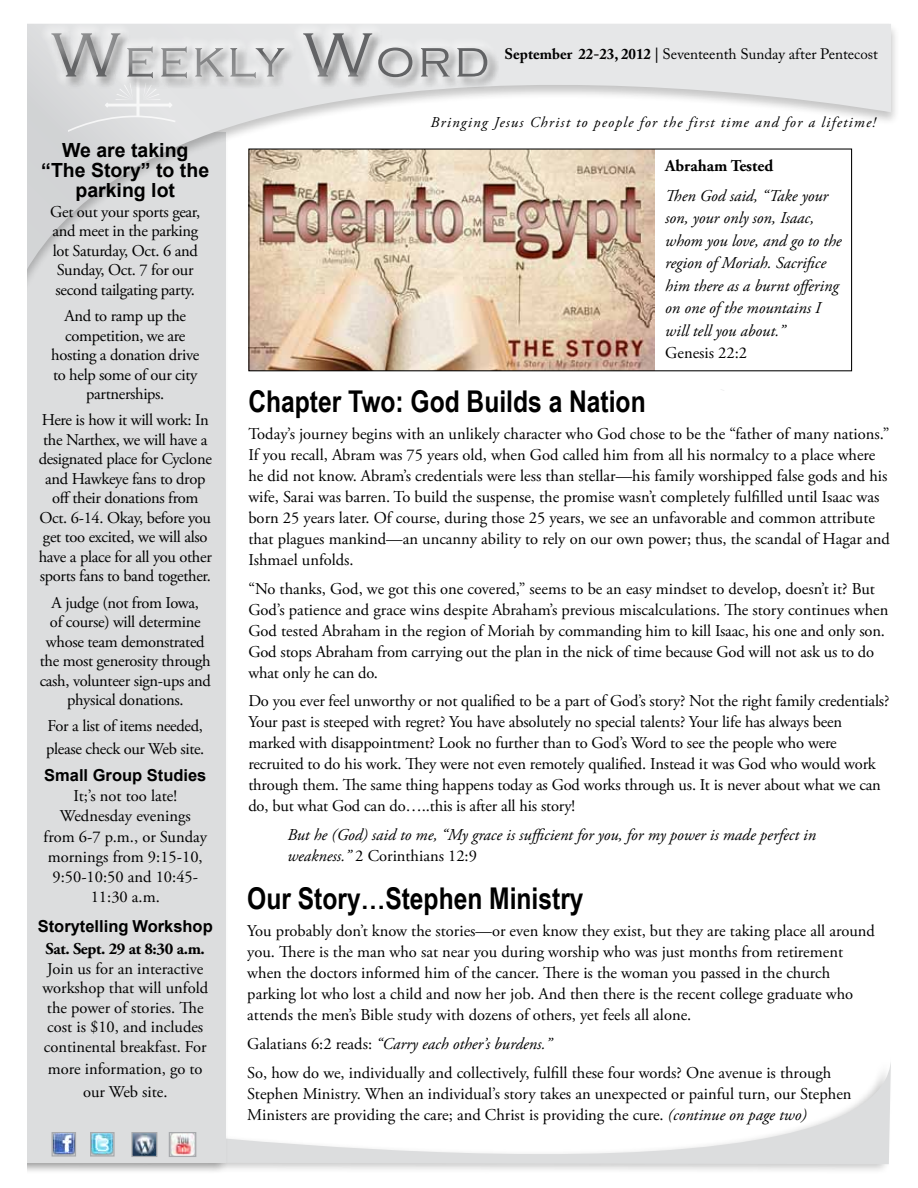
<style>
.page{position:relative;width:918px;height:1188px;background:#fff}
.page>*{position:absolute;margin:0;border:0;box-sizing:border-box;transform-origin:0 0}
.t1{font:300 64.8px "Copperplate Gothic";color:#58595b}
.t2{font:300 51.9px "Copperplate Gothic";letter-spacing:.06em;color:#58595b}
.t3{font:700 30px "Arial Narrow";color:#000}
.t4{font:700 19.5px/20.2px "Arial";color:#000;text-align:center}
.t5{font:16.5px/21px "Adobe Garamond Pro";color:#000}
.t6{font:16.5px/19.5px "Adobe Garamond Pro";letter-spacing:-.02em;color:#000;text-align:center}
.t7{font:italic 16.5px/22.5px "Adobe Garamond Pro";color:#000}
.t8{font:700 16.5px "Arial";color:#000}
.t9{font:700 16.5px "Adobe Garamond Pro";letter-spacing:-.005em;color:#000}
.t10{font:italic 15px "Adobe Garamond Pro";letter-spacing:.08em;color:#000}
.t11{font:15px "Adobe Caslon Pro";color:#000}
.s1{font-size:64.8px}
.s2{font-weight:700}
.s3{font-style:normal}
.s4{font-style:italic}
</style>
<div class="page">
<svg style="left:229px;top:1063px;width:662px;height:108px"></svg>
<div style="left:13px;top:128px;width:216px;height:1047px;background:#000;opacity:.23"></div>
<div style="left:27px;top:132px;width:199px;height:1030px;background:#dcddde"></div>
<div style="left:0;top:22px;width:900px;height:325px;background:#000;opacity:.23"></div>
<svg style="left:27px;top:22px;width:864px;height:313px"></svg>
<div style="left:0;top:0;width:27px;height:1177px;background:#fff"></div>
<svg style="left:68px;top:90px;width:109px;height:47px"></svg>
<img style="left:250px;top:151px;width:405px;height:218px">
<div style="left:248px;top:149px;width:604px;height:222px;border:1px solid #000"></div>
<img style="left:54px;top:1134px;width:20px;height:21px">
<div style="left:52px;top:1132px;width:24px;height:25px;border:1px solid #a7a9ac"></div>
<img style="left:92px;top:1134px;width:21px;height:21px">
<div style="left:90px;top:1132px;width:25px;height:25px;border:1px solid #a7a9ac"></div>
<img style="left:171px;top:1134px;width:23px;height:21px">
<div style="left:169px;top:1132px;width:27px;height:25px;border:1px solid #a7a9ac"></div>
<img style="left:133px;top:1134px;width:22px;height:21px">
<div style="left:131px;top:1132px;width:26px;height:25px;border:1px solid #a7a9ac"></div>
<div style="left:49px;top:30px;width:451px;height:60px;background:#000;opacity:.75"></div>
<svg style="left:41px;top:23px;width:457px;height:65px;background:#dcdddd"></svg>
<h1 class="t1" style="left:52px;top:20px;width:70px">W</h1>
<h2 class="t2" style="left:124px;top:31px;width:367px">eekly <span class="s1">W</span>ord</h2>
<p class="t11" style="left:504px;top:45px;width:375px"><span class="s2">September 22-23, 2012 |</span> Seventeenth Sunday after Pentecost</p>
<p class="t4" style="left:41px;top:140px;width:169px">We are taking “The Story” to the parking lot</p>
<p class="t6" style="left:50px;top:202px;width:151px;text-align:left">Get out your sports gear, and meet in the parking lot Saturday, Oct. 6 and<br>Sunday, Oct. 7 for our second tailgating party.</p>
<p class="t6" style="left:51px;top:307px;width:150px">And to ramp up the competition, we are hosting a donation drive to help some of our city partnerships.</p>
<p class="t6" style="left:39px;top:411px;width:175px">Here is how it will work: In the Narthex, we will have a designated place for Cyclone and Hawkeye fans to drop off their donations from<br>Oct. 6-14. Okay, before you get too excited, we will also have a place for all you other sports fans to band together.</p>
<p class="t6" style="left:40px;top:593px;width:173px">A judge (not from Iowa,<br>of course) will determine whose team demonstrated the most generosity through cash, volunteer sign-ups and physical donations.</p>
<p class="t6" style="left:46px;top:715px;width:160px;line-height:22.5px;text-align:left">For a list of items needed, please check our Web site.</p>
<p class="t8" style="left:44px;top:764px;width:164px">Small Group Studies</p>
<p class="t5" style="left:44px;top:786px;width:165px;line-height:20.2px;text-align:center">It;’s not too late!<br>Wednesday evenings from 6-7 p.m., or Sunday mornings from 9:15-10,<br>9:50-10:50 and 10:45-<br>11:30 a.m.</p>
<p class="t8" style="left:38px;top:915px;width:176px">Storytelling Workshop</p>
<p class="t9" style="left:46px;top:939px;width:161px">Sat. Sept. 29 at 8:30 a.m.</p>
<p class="t5" style="left:42px;top:959px;width:167px;line-height:19.5px">Join us for an interactive workshop that will unfold the power of stories. The cost is $10, and includes continental breakfast. For</p>
<p class="t5" style="left:48px;top:1058px;width:156px;line-height:22.5px;text-align:center">more information, go to our Web site.</p>
<p class="t10" style="left:431px;top:113px;width:446px">Bringing Jesus Christ to people for the first time and for a lifetime!</p>
<p class="t9" style="left:665px;top:156px;width:110px">Abraham Tested</p>
<p class="t7" style="left:665px;top:185px;width:178px">Then God said, “Take your son, your only son, Isaac, whom you love, and go to the region of Moriah. Sacrifice him there as a burnt offering on one of the mountains I will tell you about.”</p>
<p class="t5" style="left:665px;top:343px;width:83px">Genesis 22:2</p>
<h3 class="t3" style="left:248px;top:378px;width:399px">Chapter Two: God Builds a Nation</h3>
<p class="t5" style="left:248px;top:424px;width:643px">Today’s journey begins with an unlikely character who God chose to be the “father of many nations.” If you recall, Abram was 75 years old, when God called him from all his normalcy to a place where he did not know. Abram’s credentials were less than stellar—his family worshipped false gods and his wife, Sarai was barren. To build the suspense, the promise wasn’t completely fulfilled until Isaac was born 25 years later. Of course, during those 25 years, we see an unfavorable and common attribute that plagues mankind—an uncanny ability to rely on our own power; thus, the scandal of Hagar and Ishmael unfolds.</p>
<p class="t5" style="left:248px;top:579px;width:641px">“No thanks, God, we got this one covered,” seems to be an easy mindset to develop, doesn’t it? But God’s patience and grace wins despite Abraham’s previous miscalculations. The story continues when God tested Abraham in the region of Moriah by commanding him to kill Isaac, his one and only son.<br>God stops Abraham from carrying out the plan in the nick of time because God will not ask us to do what only he can do.</p>
<p class="t5" style="left:248px;top:691px;width:643px">Do you ever feel unworthy or not qualified to be a part of God’s story? Not the right family credentials?<br>Your past is steeped with regret? You have absolutely no special talents? Your life has always been marked with disappointment? Look no further than to God’s Word to see the people who were recruited to do his work. They were not even remotely qualified. Instead it was God who would work through them. The same thing happens today as God works through us. It is never about what we can do, but what God can do…..this is after all his story!</p>
<p class="t7" style="left:287px;top:824px;width:530px;line-height:21px">But he (God) said to me, “My grace is sufficient for you, for my power is made perfect in weakness.” <span class="s3">2 Corinthians 12:9</span></p>
<h3 class="t3" style="left:247px;top:875px;width:338px">Our Story…Stephen Ministry</h3>
<p class="t5" style="left:247px;top:921px;width:629px">You probably don’t know the stories—or even know they exist, but they are taking place all around you. There is the man who sat near you during worship who was just months from retirement when the doctors informed him of the cancer. There is the woman you passed in the church parking lot who lost a child and now her job. And then there is the recent college graduate who attends the men’s Bible study with dozens of others, yet feels all alone.</p>
<p class="t5" style="left:247px;top:1030px;width:586px;line-height:28.8px">Galatians 6:2 reads: <span class="s4">“Carry each other’s burdens.”<br></span>So, how do we, individually and collectively, fulfill these four words? One avenue is through</p>
<p class="t5" style="left:247px;top:1084px;width:606px">Stephen Ministry. When an individual’s story takes an unexpected or painful turn, our Stephen<br>Ministers are providing the care; and Christ is providing the cure. <span class="s4">(continue on page two)</span></p>
</div>
